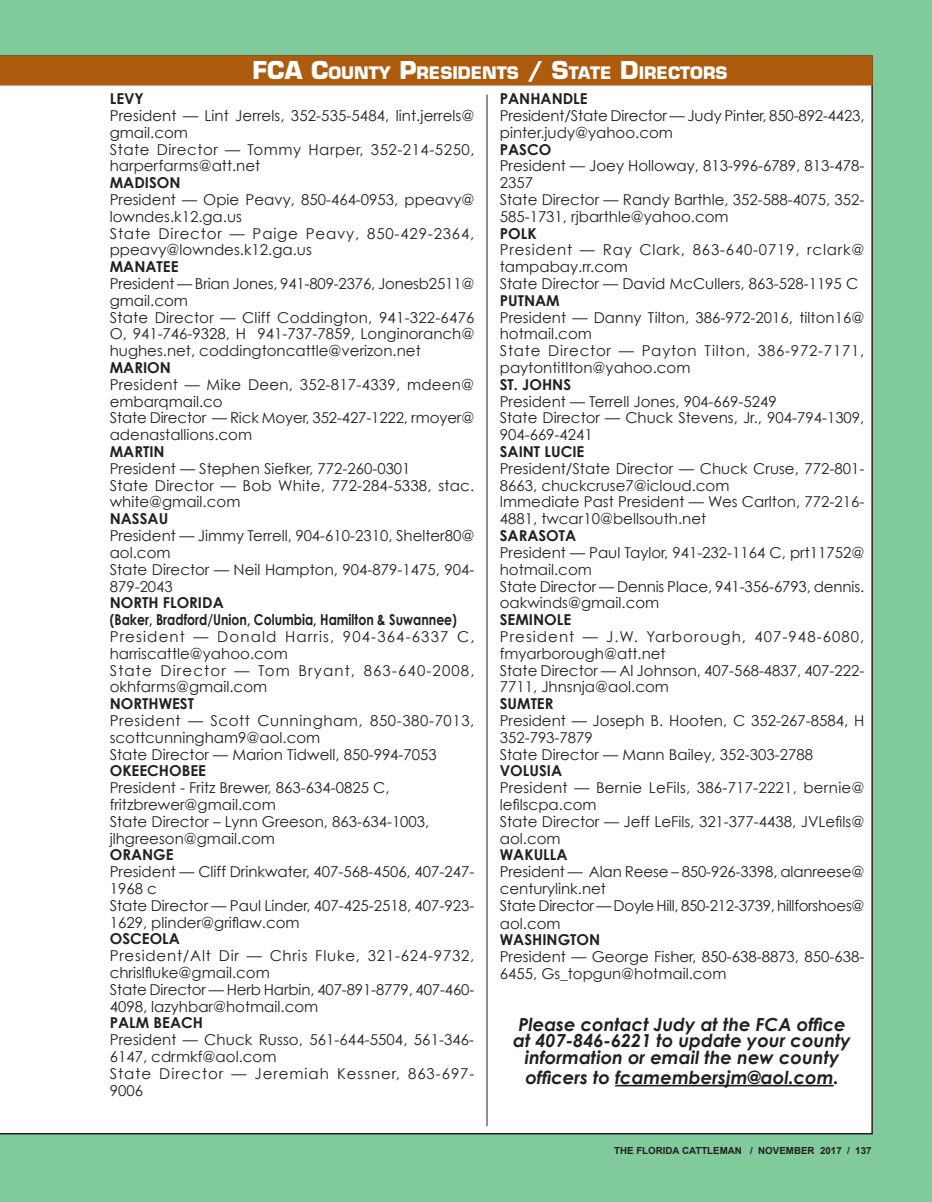
<style>
.page{position:relative;width:932px;height:1202px;background:#80ca9c}
.page>*{position:absolute;margin:0;border:0;box-sizing:border-box;transform-origin:0 0}
.t1{font:italic 700 18px/16.8px "Century Gothic";color:#231f20;text-align:center}
.t2{font:700 16.8px "Eurostile";color:#fff}
.t3{font:15px/16.8px "Century Gothic";color:#231f20}
.t4{font:700 15px/16.8px "Century Gothic";color:#231f20}
.t5{font:15px/16.8px "Century Gothic";letter-spacing:.075em;color:#231f20}
.t6{font:700 9.75px "Arial";color:#231f20}
.s1{font-size:24px}
</style>
<div class="page">
<div style="left:0;top:55px;width:872px;height:1079px;background:#fff"></div>
<div style="left:0;top:56px;width:872px;height:30px;background:#ad5b0e"></div>
<hr style="left:486px;top:94px;width:1px;height:1032px;background:#231f20">
<hr style="left:615px;top:1084px;width:218px;height:2px;background:#231f20">
<p class="t2" style="left:252px;top:62px;width:476px"><span class="s1">FCA C</span>OUNTY <span class="s1">P</span>RESIDENTS <span class="s1">/ S</span>TATE <span class="s1">D</span>IRECTORS</p>
<p class="t4" style="left:500px;top:90px;width:89px">PANHANDLE</p>
<p class="t3" style="left:500px;top:107px;width:366px">President/State Director — Judy Pinter, 850-892-4423, pinter.judy@yahoo.com</p>
<p class="t4" style="left:500px;top:140px;width:53px">PASCO</p>
<p class="t3" style="left:500px;top:157px;width:366px">President — Joey Holloway, 813-996-6789, 813-478- 2357<br>State Director — Randy Barthle, 352-588-4075, 352- 585-1731, rjbarthle@yahoo.com</p>
<p class="t4" style="left:500px;top:224px;width:38px">POLK</p>
<p class="t3" style="left:500px;top:241px;width:366px">President — Ray Clark, 863-640-0719, rclark@ tampabay.rr.com<br>State Director — David McCullers, 863-528-1195 C</p>
<p class="t4" style="left:500px;top:291px;width:61px">PUTNAM</p>
<p class="t3" style="left:500px;top:308px;width:366px">President — Danny Tilton, 386-972-2016, tilton16@ hotmail.com<br>State Director — Payton Tilton, 386-972-7171, paytontitlton@yahoo.com</p>
<p class="t4" style="left:500px;top:375px;width:73px">ST. JOHNS</p>
<p class="t3" style="left:500px;top:392px;width:366px">President — Terrell Jones, 904-669-5249<br>State Director — Chuck Stevens, Jr., 904-794-1309,<br>904-669-4241</p>
<p class="t4" style="left:500px;top:443px;width:86px">SAINT LUCIE</p>
<p class="t3" style="left:500px;top:460px;width:366px">President/State Director — Chuck Cruse, 772-801- 8663, chuckcruse7@icloud.com<br>Immediate Past President — Wes Carlton, 772-216- 4881, twcar10@bellsouth.net</p>
<p class="t4" style="left:500px;top:527px;width:78px">SARASOTA</p>
<p class="t3" style="left:500px;top:544px;width:366px">President — Paul Taylor, 941-232-1164 C, prt11752@ hotmail.com<br>State Director — Dennis Place, 941-356-6793, dennis. oakwinds@gmail.com</p>
<p class="t4" style="left:500px;top:611px;width:73px">SEMINOLE</p>
<p class="t3" style="left:500px;top:628px;width:366px">President — J.W. Yarborough, 407-948-6080, fmyarborough@att.net<br>State Director — Al Johnson, 407-568-4837, 407-222- 7711, Jhnsnja@aol.com</p>
<p class="t4" style="left:500px;top:695px;width:55px">SUMTER</p>
<p class="t3" style="left:500px;top:712px;width:366px">President — Joseph B. Hooten, C 352-267-8584, H<br>352-793-7879<br>State Director — Mann Bailey, 352-303-2788</p>
<p class="t4" style="left:500px;top:762px;width:64px">VOLUSIA</p>
<p class="t3" style="left:500px;top:779px;width:366px">President — Bernie LeFils, 386-717-2221, bernie@ lefilscpa.com<br>State Director — Jeff LeFils, 321-377-4438, JVLefils@ aol.com</p>
<p class="t4" style="left:500px;top:846px;width:69px">WAKULLA</p>
<p class="t3" style="left:500px;top:863px;width:366px">President — Alan Reese – 850-926-3398, alanreese@ centurylink.net<br>State Director — Doyle Hill, 850-212-3739, hillforshoes@ aol.com</p>
<p class="t4" style="left:500px;top:931px;width:102px">WASHINGTON</p>
<p class="t3" style="left:500px;top:948px;width:366px">President — George Fisher, 850-638-8873, 850-638-<br>6455, Gs_topgun@hotmail.com</p>
<p class="t1" style="left:513px;top:1015px;width:339px">Please contact Judy at the FCA office at 407-846-6221 to update your county information or email the new county</p>
<p class="t1" style="left:525px;top:1068px;width:315px">officers to fcamembersjm@aol.com.</p>
<p class="t4" style="left:110px;top:90px;width:36px">LEVY</p>
<p class="t3" style="left:110px;top:107px;width:366px">President — Lint Jerrels, 352-535-5484, lint.jerrels@ gmail.com<br>State Director — Tommy Harper, 352-214-5250, harperfarms@att.net</p>
<p class="t4" style="left:110px;top:174px;width:72px">MADISON</p>
<p class="t3" style="left:110px;top:191px;width:366px">President — Opie Peavy, 850-464-0953, ppeavy@ lowndes.k12.ga.us<br>State Director — Paige Peavy, 850-429-2364, ppeavy@lowndes.k12.ga.us</p>
<p class="t4" style="left:110px;top:258px;width:70px">MANATEE</p>
<p class="t3" style="left:110px;top:275px;width:366px">President — Brian Jones, 941-809-2376, Jonesb2511@ gmail.com<br>State Director — Cliff Coddington, 941-322-6476<br>O, 941-746-9328, H 941-737-7859, Longinoranch@ hughes.net, coddingtoncattle@verizon.net</p>
<p class="t4" style="left:110px;top:359px;width:63px">MARION</p>
<p class="t3" style="left:110px;top:376px;width:366px">President — Mike Deen, 352-817-4339, mdeen@ embarqmail.co<br>State Director — Rick Moyer, 352-427-1222, rmoyer@ adenastallions.com</p>
<p class="t4" style="left:110px;top:443px;width:56px">MARTIN</p>
<p class="t3" style="left:110px;top:460px;width:366px">President — Stephen Siefker, 772-260-0301<br>State Director — Bob White, 772-284-5338, stac. white@gmail.com</p>
<p class="t4" style="left:110px;top:510px;width:60px">NASSAU</p>
<p class="t3" style="left:110px;top:527px;width:366px">President — Jimmy Terrell, 904-610-2310, Shelter80@ aol.com<br>State Director — Neil Hampton, 904-879-1475, 904-<br>879-2043</p>
<p class="t4" style="left:110px;top:594px;width:349px">NORTH FLORIDA<br>(Baker, Bradford/Union, Columbia, Hamilton &amp; Suwannee)</p>
<p class="t5" style="left:110px;top:628px;width:366px">President — Donald Harris, 904-364-6337 C, harriscattle@yahoo.com<br>State Director — Tom Bryant, 863-640-2008, okhfarms@gmail.com</p>
<p class="t4" style="left:110px;top:695px;width:86px">NORTHWEST</p>
<p class="t3" style="left:110px;top:712px;width:366px">President — Scott Cunningham, 850-380-7013, scottcunningham9@aol.com<br>State Director — Marion Tidwell, 850-994-7053</p>
<p class="t4" style="left:110px;top:762px;width:98px">OKEECHOBEE</p>
<p class="t3" style="left:110px;top:779px;width:321px">President - Fritz Brewer, 863-634-0825 C, fritzbrewer@gmail.com<br>State Director – Lynn Greeson, 863-634-1003, jlhgreeson@gmail.com</p>
<p class="t4" style="left:110px;top:846px;width:65px">ORANGE</p>
<p class="t3" style="left:110px;top:863px;width:366px">President — Cliff Drinkwater, 407-568-4506, 407-247- 1968 c<br>State Director — Paul Linder, 407-425-2518, 407-923- 1629, plinder@griflaw.com</p>
<p class="t4" style="left:110px;top:930px;width:72px">OSCEOLA</p>
<p class="t3" style="left:110px;top:947px;width:366px">President/Alt Dir — Chris Fluke, 321-624-9732, chrislfluke@gmail.com<br>State Director — Herb Harbin, 407-891-8779, 407-460- 4098, lazyhbar@hotmail.com</p>
<p class="t4" style="left:110px;top:1014px;width:95px">PALM BEACH</p>
<p class="t3" style="left:110px;top:1031px;width:366px">President — Chuck Russo, 561-644-5504, 561-346-<br>6147, cdrmkf@aol.com<br>State Director — Jeremiah Kessner, 863-697-<br>9006</p>
<p class="t6" style="left:614px;top:1144px;width:259px">THE FLORIDA CATTLEMAN / NOVEMBER 2017 / 137</p>
<p class="t6" style="left:607px;top:1151px;width:259px">THE FLORIDA CATTLEMAN / NOVEMBER 2017 / 137</p>
</div>
